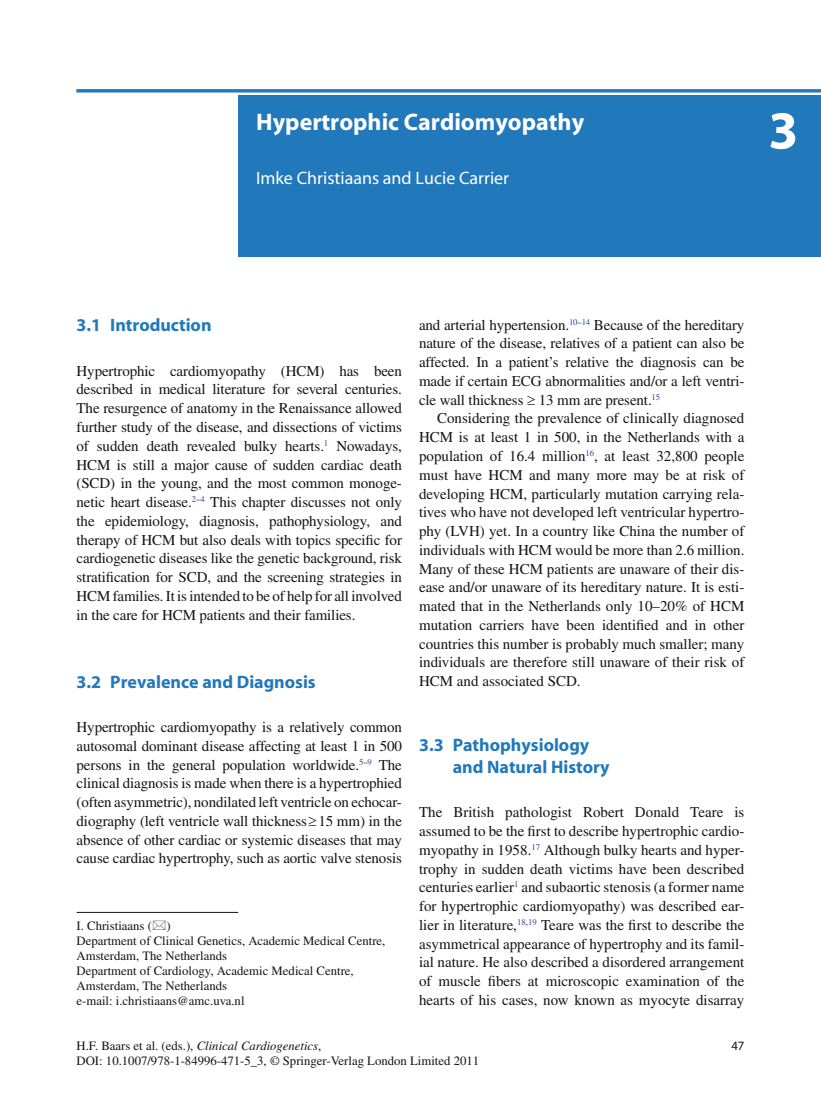
<style>
.page{position:relative;width:821px;height:1106px;background:#fff}
.page>*{position:absolute;margin:0;border:0;box-sizing:border-box;transform-origin:0 0}
.t1{font:700 54px "Myriad";color:#fff}
.t2{font:700 24px "Myriad";color:#fff}
.t3{font:700 18px/21.8px "Myriad";color:#2178ba}
.t4{font:18px "Myriad";color:#fff}
.t5{font:15px/18.8px "Times";letter-spacing:-.01em;color:#131413;text-align:justify}
.t6{font:12.75px/15px "Times";color:#131413}
.t7{font:12.75px "Myriad";color:#131413}
.s1{font-style:italic}
</style>
<div class="page">
<div style="left:238px;top:95px;width:583px;height:162px;background:#2178ba"></div>
<hr style="left:77px;top:912px;width:161px;height:1px;background:#131413">
<hr style="left:77px;top:89px;width:744px;height:3px;background:#2178ba">
<h2 class="t2" style="left:256px;top:109px;width:329px">Hypertrophic Cardiomyopathy</h2>
<p class="t4" style="left:256px;top:168px;width:254px">Imke Christiaans and Lucie Carrier</p>
<h1 class="t1" style="left:768px;top:103px;width:31px">3</h1>
<p class="t3" style="left:77px;top:315px;width:136px">3.1 Introduction</p>
<p class="t5" style="left:77px;top:361px;width:327px">Hypertrophic cardiomyopathy (HCM) has been described in medical literature for several centuries.<br>The resurgence of anatomy in the Renaissance allowed further study of the disease, and dissections of victims of sudden death revealed bulky hearts.<sup>1</sup> Nowadays, HCM is still a major cause of sudden cardiac death (SCD) in the young, and the most common monoge&shy;netic heart disease.<sup>2</sup><sup>–</sup><sup>4</sup> This chapter discusses not only the epidemiology, diagnosis, pathophysiology, and therapy of HCM but also deals with topics specific for cardiogenetic diseases like the genetic background, risk stratification for SCD, and the screening strategies in HCM families. It is intended to be of help for all involved in the care for HCM patients and their families.</p>
<p class="t3" style="left:77px;top:671px;width:241px">3.2 Prevalence and Diagnosis</p>
<p class="t5" style="left:77px;top:717px;width:327px">Hypertrophic cardiomyopathy is a relatively common autosomal dominant disease affecting at least 1 in 500 persons in the general population worldwide.<sup>5</sup><sup>–</sup><sup>9</sup> The clinical diagnosis is made when there is a hypertrophied (often asymmetric), nondilated left ventricle on echocar&shy;diography (left ventricle wall thickness 15 mm) in the absence of other cardiac or systemic diseases that may cause cardiac hypertrophy, such as aortic valve stenosis</p>
<p class="t6" style="left:77px;top:918px;width:310px">I. Christiaans ( )<br>Department of Clinical Genetics, Academic Medical Centre, Amsterdam, The Netherlands<br>Department of Cardiology, Academic Medical Centre, Amsterdam, The Netherlands<br>e-mail: i.christiaans@amc.uva.nl</p>
<p class="t5" style="left:419px;top:315px;width:327px">and arterial hypertension.<sup>10</sup><sup>–</sup><sup>14</sup> Because of the hereditary nature of the disease, relatives of a patient can also be affected. In a patient’s relative the diagnosis can be made if certain ECG abnormalities and/or a left ventri&shy;cle wall thickness 13 mm are present.<sup>15</sup></p>
<p class="t5" style="left:419px;top:409px;width:327px;text-indent:18px">Considering the prevalence of clinically diagnosed HCM is at least 1 in 500, in the Netherlands with a population of 16.4 million<sup>16</sup>, at least 32,800 people must have HCM and many more may be at risk of developing HCM, particularly mutation carrying rela&shy;tives who have not developed left ventricular hypertro&shy;phy (LVH) yet. In a country like China the number of individuals with HCM would be more than 2.6 million.<br>Many of these HCM patients are unaware of their dis&shy;ease and/or unaware of its hereditary nature. It is esti&shy;mated that in the Netherlands only 10–20% of HCM mutation carriers have been identified and in other countries this number is probably much smaller; many individuals are therefore still unaware of their risk of HCM and associated SCD.</p>
<p class="t3" style="left:452px;top:735px;width:158px;text-indent:-34px">3.3 Pathophysiology and Natural History</p>
<p class="t5" style="left:419px;top:803px;width:327px">The British pathologist Robert Donald Teare is assumed to be the first to describe hypertrophic cardio&shy;myopathy in 1958.<sup>17</sup> Although bulky hearts and hyper&shy;trophy in sudden death victims have been described centuries earlier<sup>1</sup> and subaortic stenosis (a former name for hypertrophic cardiomyopathy) was described ear&shy;lier in literature,<sup>18</sup><sup>,</sup><sup>19</sup> Teare was the first to describe the asymmetrical appearance of hypertrophy and its famil&shy;ial nature. He also described a disordered arrangement of muscle fibers at microscopic examination of the hearts of his cases, now known as myocyte disarray</p>
<p class="t6" style="left:77px;top:1038px;width:246px">H.F. Baars et al. (eds.), <span class="s1">Clinical Cardiogenetics</span>,</p>
<p class="t7" style="left:731px;top:1039px;width:15px">47</p>
<p class="t6" style="left:77px;top:1053px;width:404px">DOI: 10.1007/978-1-84996-471-5_3, © Springer-Verlag London Limited 2011</p>
</div>
